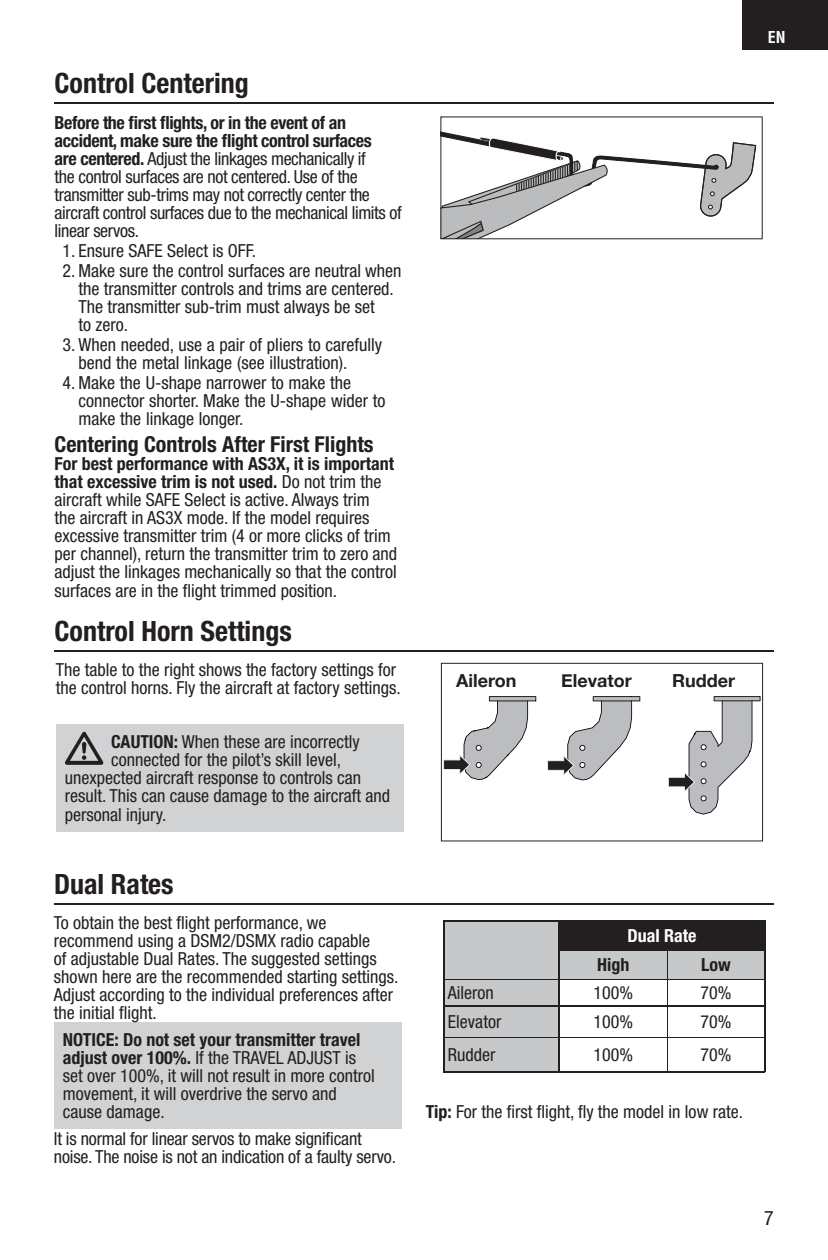
<style>
.page{position:relative;width:828px;height:1260px;background:#fff}
.page>*{position:absolute;margin:0;border:0;box-sizing:border-box;transform-origin:0 0}
.t1{font:700 condensed 28px "Helvetica Neue LT Std";color:#231f20}
.t2{font:700 condensed 22px "Helvetica Neue LT Std";color:#231f20}
.t3{font:condensed 20px "Helvetica Neue LT Std";color:#231f20}
.t4{font:condensed 18px/18px "Helvetica Neue LT Std";color:#231f20}
.t5{font:condensed 18px/18px "Helvetica Neue LT Std";letter-spacing:-.02em;color:#231f20}
.t6{font:700 18px "Helvetica Neue";color:#231f20}
.t7{font:700 condensed 18px "Helvetica Neue LT Std";color:#fff}
.t8{font:700 condensed 18px "Helvetica Neue LT Std";color:#231f20}
.t9{font:700 condensed 16px "Helvetica LT Std";color:#fff}
.s1{font-weight:700}
</style>
<div class="page">
<div style="left:743px;top:0;width:85px;height:49px;background:#231f20"></div>
<svg style="left:440px;top:116px;width:323px;height:123px"></svg>
<hr style="left:55px;top:102px;width:719px;height:2px;background:#231f20">
<hr style="left:55px;top:650px;width:719px;height:2px;background:#231f20">
<svg style="left:441px;top:663px;width:322px;height:178px"></svg>
<hr style="left:54px;top:903px;width:720px;height:2px;background:#231f20">
<div style="left:54px;top:1022px;width:348px;height:107px;background:#d1d2d4"></div>
<hr style="left:559px;top:1072px;width:206px;height:1px;background:#231f20">
<hr style="left:443px;top:1072px;width:116px;height:1px;background:#231f20">
<svg style="left:443px;top:921px;width:322px;height:151px"></svg>
<div style="left:56px;top:724px;width:348px;height:108px;background:#d1d2d4"></div>
<svg style="left:65px;top:732px;width:38px;height:33px"></svg>
<h1 class="t1" style="left:55px;top:73px;width:196px">Control Centering</h1>
<p class="t5" style="left:55px;top:116px;width:349px"><span class="s1">Before the first flights, or in the event of an accident, make sure the flight control surfaces<br>are centered.</span> Adjust the linkages mechanically if<br>the control surfaces are not centered. Use of the transmitter sub-trims may not correctly center the aircraft control surfaces due to the mechanical limits of linear servos.</p>
<p class="t4" style="left:63px;top:244px;width:195px">1. Ensure SAFE Select is OFF.</p>
<p class="t4" style="left:79px;top:264px;width:325px;text-indent:-16px">2. Make sure the control surfaces are neutral when the transmitter controls and trims are centered.<br>The transmitter sub-trim must always be set<br>to zero.</p>
<p class="t4" style="left:79px;top:338px;width:305px;text-indent:-16px">3. When needed, use a pair of pliers to carefully bend the metal linkage (see illustration).</p>
<p class="t4" style="left:79px;top:376px;width:308px;text-indent:-16px">4. Make the U-shape narrower to make the connector shorter. Make the U-shape wider to make the linkage longer.</p>
<p class="t2" style="left:55px;top:437px;width:321px">Centering Controls After First Flights</p>
<p class="t4" style="left:55px;top:457px;width:344px"><span class="s1">For best performance with AS3X, it is important that excessive trim is not used.</span> Do not trim the aircraft while SAFE Select is active. Always trim<br>the aircraft in AS3X mode. If the model requires excessive transmitter trim (4 or more clicks of trim per channel), return the transmitter trim to zero and adjust the linkages mechanically so that the control surfaces are in the flight trimmed position.</p>
<h1 class="t1" style="left:55px;top:621px;width:239px">Control Horn Settings</h1>
<p class="t4" style="left:56px;top:662px;width:346px">The table to the right shows the factory settings for the control horns. Fly the aircraft at factory settings.</p>
<p class="t4" style="left:111px;top:734px;width:250px"><span class="s1">CAUTION:</span> When these are incorrectly</p>
<p class="t4" style="left:111px;top:752px;width:231px">connected for the pilot’s skill level,</p>
<p class="t4" style="left:65px;top:770px;width:298px">unexpected aircraft response to controls can</p>
<p class="t4" style="left:65px;top:788px;width:327px">result. This can cause damage to the aircraft and</p>
<p class="t4" style="left:65px;top:807px;width:103px">personal injury.</p>
<h1 class="t1" style="left:54px;top:874px;width:121px">Dual Rates</h1>
<p class="t4" style="left:54px;top:916px;width:346px">To obtain the best flight performance, we recommend using a DSM2/DSMX radio capable<br>of adjustable Dual Rates. The suggested settings shown here are the recommended starting settings.<br>Adjust according to the individual preferences after the initial flight.</p>
<p class="t4" style="left:63px;top:1033px;width:313px"><span class="s1">NOTICE: Do not set your transmitter travel adjust over 100%.</span> If the TRAVEL ADJUST is set over 100%, it will not result in more control movement, it will overdrive the servo and cause damage.</p>
<p class="t4" style="left:54px;top:1132px;width:344px">It is normal for linear servos to make significant noise. The noise is not an indication of a faulty servo.</p>
<p class="t9" style="left:768px;top:32px;width:19px">EN</p>
<p class="t6" style="left:456px;top:670px;width:62px">Aileron</p>
<p class="t6" style="left:561px;top:670px;width:72px">Elevator</p>
<p class="t6" style="left:672px;top:670px;width:64px">Rudder</p>
<p class="t7" style="left:628px;top:929px;width:70px">Dual Rate</p>
<p class="t8" style="left:597px;top:958px;width:34px">High</p>
<p class="t8" style="left:701px;top:958px;width:31px">Low</p>
<p class="t4" style="left:448px;top:986px;width:47px">Aileron</p>
<p class="t4" style="left:594px;top:986px;width:41px">100%</p>
<p class="t4" style="left:701px;top:986px;width:32px">70%</p>
<p class="t4" style="left:448px;top:1015px;width:55px">Elevator</p>
<p class="t4" style="left:594px;top:1015px;width:41px">100%</p>
<p class="t4" style="left:701px;top:1015px;width:32px">70%</p>
<p class="t4" style="left:448px;top:1048px;width:49px">Rudder</p>
<p class="t4" style="left:594px;top:1048px;width:41px">100%</p>
<p class="t4" style="left:701px;top:1048px;width:32px">70%</p>
<p class="t4" style="left:426px;top:1105px;width:319px"><span class="s1">Tip:</span> For the first flight, fly the model in low rate.</p>
<p class="t3" style="left:764px;top:1210px;width:11px">7</p>
</div>
